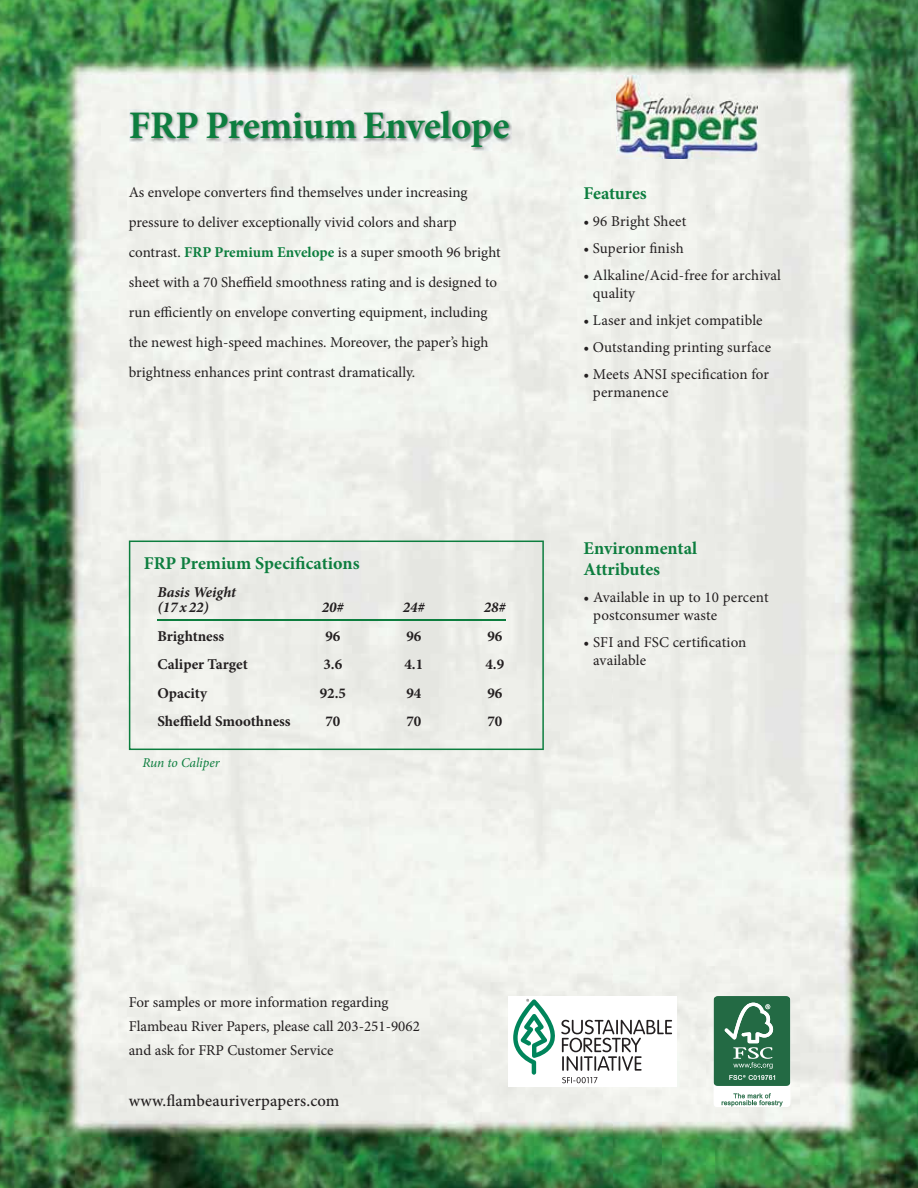
<style>
.page{position:relative;width:918px;height:1188px;background:#fff}
.page>*{position:absolute;margin:0;border:0;box-sizing:border-box;transform-origin:0 0}
.t1{font:700 39px "Minion Pro";letter-spacing:-.01em;color:#0d7e3f}
.t2{font:700 18px/21.6px "Minion Pro";color:#0d7e3f}
.t3{font:500 16.5px "Minion Pro";letter-spacing:.01em;color:#231f20}
.t4{font:15px/30px "Minion Pro";color:#231f20}
.t5{font:700 15px "Minion Pro";color:#231f20}
.t6{font:italic 700 15px/15px "Minion Pro";color:#231f20}
.t7{font:italic 13.5px "Minion Pro";letter-spacing:-.01em;color:#0d7e3f}
.s1{font-weight:700;color:#0d7e3f}
</style>
<div class="page">
<img style="left:0;top:0;width:612px;height:1188px">
<img style="left:612px;top:0;width:306px;height:102px">
<img style="left:612px;top:102px;width:51px;height:1086px">
<img style="left:715px;top:102px;width:203px;height:1086px">
<img style="left:663px;top:159px;width:52px;height:1029px">
<img style="left:616px;top:76px;width:141px;height:83px">
<div style="left:129px;top:541px;width:415px;height:209px;background:#ecede8"></div>
<img style="left:129px;top:109px;width:383px;height:42px">
<div style="left:714px;top:996px;width:76px;height:111px;background:#fff;border-radius:3px"></div>
<svg style="left:714px;top:996px;width:76px;height:90px;background:#3e7c5b"></svg>
<svg style="left:722px;top:1093px;width:61px;height:14px"></svg>
<div style="left:509px;top:996px;width:168px;height:90px;background:#fff"></div>
<svg style="left:513px;top:999px;width:159px;height:84px"></svg>
<h1 class="t1" style="left:129px;top:110px;width:382px">FRP Premium Envelope</h1>
<p class="t4" style="left:129px;top:179px;width:373px">As envelope converters find themselves under increasing pressure to deliver exceptionally vivid colors and sharp contrast. <span class="s1">FRP Premium Envelope</span> is a super smooth 96 bright sheet with a 70 Sheffield smoothness rating and is designed to run efficiently on envelope converting equipment, including the newest high-speed machines. Moreover, the paper’s high brightness enhances print contrast dramatically.</p>
<p class="t2" style="left:144px;top:554px;width:217px">FRP Premium Specifications</p>
<p class="t6" style="left:157px;top:584px;width:80px">Basis Weight (17 x 22)</p>
<p class="t6" style="left:322px;top:599px;width:24px">20#</p>
<p class="t6" style="left:403px;top:599px;width:24px">24#</p>
<p class="t6" style="left:484px;top:599px;width:24px">28#</p>
<p class="t5" style="left:157px;top:630px;width:68px">Brightness</p>
<p class="t5" style="left:325px;top:630px;width:16px">96</p>
<p class="t5" style="left:406px;top:630px;width:16px">96</p>
<p class="t5" style="left:487px;top:630px;width:16px">96</p>
<p class="t5" style="left:157px;top:658px;width:92px">Caliper Target</p>
<p class="t5" style="left:323px;top:658px;width:20px">3.6</p>
<p class="t5" style="left:404px;top:658px;width:20px">4.1</p>
<p class="t5" style="left:485px;top:658px;width:20px">4.9</p>
<p class="t5" style="left:157px;top:687px;width:51px">Opacity</p>
<p class="t5" style="left:320px;top:687px;width:28px">92.5</p>
<p class="t5" style="left:406px;top:687px;width:17px">94</p>
<p class="t5" style="left:487px;top:687px;width:17px">96</p>
<p class="t5" style="left:157px;top:715px;width:135px">Sheffield Smoothness</p>
<p class="t5" style="left:325px;top:715px;width:16px">70</p>
<p class="t5" style="left:406px;top:715px;width:16px">70</p>
<p class="t5" style="left:487px;top:715px;width:16px">70</p>
<p class="t7" style="left:142px;top:757px;width:79px">Run to Caliper</p>
<p class="t2" style="left:583px;top:184px;width:65px">Features</p>
<p class="t4" style="left:583px;top:208px;width:105px">• 96 Bright Sheet</p>
<p class="t4" style="left:583px;top:235px;width:102px">• Superior finish</p>
<p class="t4" style="left:593px;top:268px;width:190px;line-height:18px;text-indent:-10px">• Alkaline/Acid-free for archival quality</p>
<p class="t4" style="left:583px;top:307px;width:181px">• Laser and inkjet compatible</p>
<p class="t4" style="left:583px;top:334px;width:189px">• Outstanding printing surface</p>
<p class="t4" style="left:593px;top:367px;width:178px;line-height:18px;text-indent:-10px">• Meets ANSI specification for permanence</p>
<p class="t2" style="left:584px;top:539px;width:115px">Environmental<br>Attributes</p>
<p class="t4" style="left:593px;top:590px;width:177px;line-height:18px;text-indent:-10px">• Available in up to 10 percent postconsumer waste</p>
<p class="t4" style="left:593px;top:635px;width:155px;line-height:18px;text-indent:-10px">• SFI and FSC certification available</p>
<p class="t4" style="left:129px;top:991px;width:293px;line-height:24px">For samples or more information regarding<br>Flambeau River Papers, please call 203-251-9062 and ask for FRP Customer Service</p>
<p class="t3" style="left:129px;top:1090px;width:212px">www.flambeauriverpapers.com</p>
</div>
